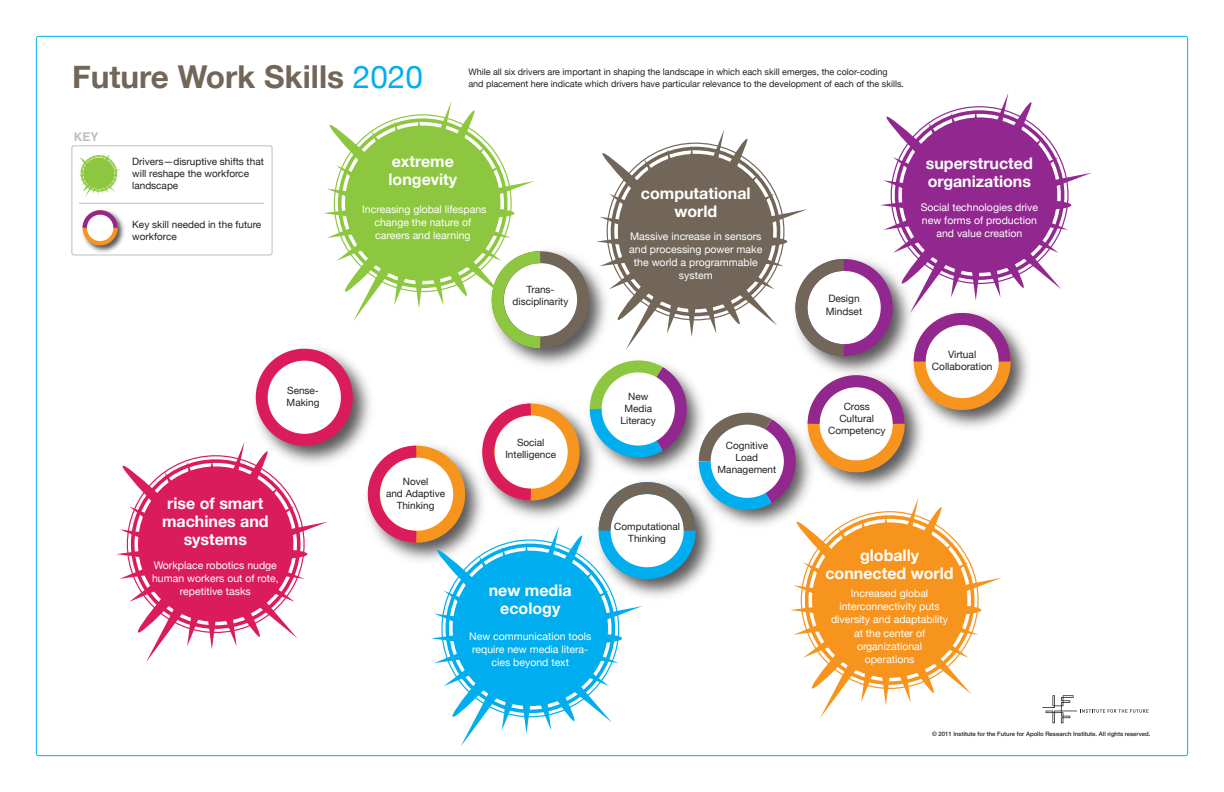
<style>
.page{position:relative;width:1224px;height:792px;background:#fff}
.page>*{position:absolute;margin:0;border:0;box-sizing:border-box;transform-origin:0 0}
.t1{font:700 31.5px "Helvetica Neue";color:#726659}
.t2{font:700 16px/18px "Helvetica Neue";color:#fff;text-align:center}
.t3{font:700 12px "Helvetica";color:#bcbec0}
.t4{font:10.5px/13.1px "Helvetica Neue";color:#fff;text-align:center}
.t5{font:10.1px/12.2px "Helvetica Neue";color:#231f20;text-align:center}
.t6{font:10px/12px "Helvetica Neue";color:#231f20;text-align:center}
.t7{font:9px/12px "Helvetica Neue";color:#231f20}
.t8{font:500 6px "Helvetica Neue";color:#231f20}
.s1{font-weight:400;color:#00aeef}
</style>
<div class="page">
<img style="left:507px;top:403px;width:77px;height:115px">
<svg style="left:489px;top:409px;width:85px;height:86px"></svg>
<div style="left:483px;top:404px;width:97px;height:97px;border:12px solid #f7941d;border-radius:50%"></div>
<svg style="left:485px;top:402px;width:58px;height:105px"></svg>
<img style="left:643px;top:543px;width:70px;height:54px">
<svg style="left:605px;top:488px;width:85px;height:85px"></svg>
<div style="left:599px;top:482px;width:97px;height:97px;border:12px solid #00aeef;border-radius:50%"></div>
<img style="left:1017px;top:336px;width:11px;height:68px">
<img style="left:514px;top:251px;width:70px;height:115px">
<svg style="left:498px;top:257px;width:85px;height:85px"></svg>
<div style="left:492px;top:251px;width:97px;height:97px;border:12px solid #726659;border-radius:50%"></div>
<img style="left:255px;top:348px;width:115px;height:114px">
<div style="left:262px;top:355px;width:85px;height:85px;background:#fff;border-radius:50%"></div>
<div style="left:256px;top:349px;width:97px;height:97px;border:12px solid #da1b5c;border-radius:50%"></div>
<img style="left:359px;top:436px;width:133px;height:125px">
<svg style="left:374px;top:452px;width:85px;height:85px"></svg>
<div style="left:368px;top:446px;width:97px;height:97px;border:12px solid #f7941d;border-radius:50%"></div>
<svg style="left:362px;top:440px;width:66px;height:109px"></svg>
<svg style="left:584px;top:258px;width:433px;height:285px"></svg>
<svg style="left:323px;top:101px;width:212px;height:220px"></svg>
<div style="left:345px;top:126px;width:155px;height:155px;background:#8dc73f;border-radius:50%"></div>
<svg style="left:596px;top:129px;width:212px;height:221px"></svg>
<div style="left:618px;top:154px;width:155px;height:155px;background:#726659;border-radius:50%"></div>
<svg style="left:116px;top:442px;width:212px;height:220px"></svg>
<div style="left:138px;top:466px;width:155px;height:156px;background:#da1b5c;border-radius:50%"></div>
<svg style="left:431px;top:526px;width:212px;height:220px"></svg>
<div style="left:453px;top:551px;width:155px;height:155px;background:#00aeef;border-radius:50%"></div>
<svg style="left:790px;top:498px;width:212px;height:220px"></svg>
<div style="left:812px;top:522px;width:155px;height:156px;background:#f7941d;border-radius:50%"></div>
<svg style="left:880px;top:93px;width:212px;height:220px"></svg>
<div style="left:902px;top:117px;width:155px;height:156px;background:#92278f;border-radius:50%"></div>
<svg style="left:1042px;top:695px;width:106px;height:28px"></svg>
<svg style="left:79px;top:153px;width:42px;height:44px"></svg>
<div style="left:83px;top:158px;width:31px;height:31px;background:#8dc73f;border-radius:50%"></div>
<img style="left:82px;top:218px;width:42px;height:35px">
<svg style="left:85px;top:212px;width:31px;height:31px"></svg>
<div style="left:83px;top:210px;width:35px;height:35px;border:4px solid #f7941d;border-radius:50%"></div>
<svg style="left:82px;top:210px;width:38px;height:22px"></svg>
<div style="left:72px;top:146px;width:200px;height:109px;border:1px solid #bcbec0;border-radius:2px"></div>
<hr style="left:79px;top:203px;width:185px;height:1px;background:#bcbec0">
<svg style="left:486px;top:245px;width:66px;height:109px"></svg>
<h1 class="t1" style="left:72px;top:48px;width:353px">Future Work Skills <span class="s1">2020</span></h1>
<p class="t7" style="left:468px;top:65px;width:437px">While all six drivers are important in shaping the landscape in which each skill emerges, the color-coding and placement here indicate which drivers have particular relevance to the development of each of the skills.</p>
<p class="t3" style="left:74px;top:127px;width:26px">KEY</p>
<p class="t6" style="left:132px;top:155px;width:133px;text-align:left">Drivers—disruptive shifts that will reshape the workforce landscape</p>
<p class="t6" style="left:132px;top:217px;width:130px;text-align:left">Key skill needed in the future workforce</p>
<p class="t6" style="left:287px;top:383px;width:34px;text-align:left">Sense-<br>Making</p>
<h2 class="t2" style="left:162px;top:494px;width:108px">rise of smart machines and systems</h2>
<p class="t4" style="left:152px;top:558px;width:128px">Workplace robotics nudge human workers out of rote, repetitive tasks</p>
<h2 class="t2" style="left:389px;top:151px;width:70px;text-align:left">extreme longevity</h2>
<p class="t4" style="left:362px;top:202px;width:126px">Increasing global lifespans change the nature of careers and learning</p>
<p class="t6" style="left:513px;top:283px;width:57px">Trans&shy;disciplinarity</p>
<h2 class="t2" style="left:641px;top:183px;width:111px">computational world</h2>
<p class="t4" style="left:629px;top:229px;width:135px">Massive increase in sensors and processing power make the world a programmable system</p>
<p class="t6" style="left:386px;top:475px;width:61px">Novel<br>and Adaptive<br>Thinking</p>
<p class="t6" style="left:505px;top:435px;width:52px">Social<br>Intelligence</p>
<p class="t6" style="left:621px;top:389px;width:37px">New<br>Media<br>Literacy</p>
<h2 class="t2" style="left:489px;top:581px;width:84px">new media ecology</h2>
<p class="t4" style="left:469px;top:629px;width:124px">New communication tools require new media litera&shy;cies beyond text</p>
<p class="t6" style="left:614px;top:519px;width:67px">Computational<br>Thinking</p>
<p class="t6" style="left:718px;top:439px;width:60px">Cognitive<br>Load<br>Management</p>
<p class="t5" style="left:826px;top:292px;width:38px;text-align:left">Design<br>Mindset</p>
<p class="t6" style="left:828px;top:400px;width:59px">Cross<br>Cultural<br>Competency</p>
<h2 class="t2" style="left:926px;top:153px;width:108px;text-align:left">superstructed organizations</h2>
<p class="t4" style="left:921px;top:200px;width:119px">Social technologies drive new forms of production and value creation</p>
<p class="t5" style="left:932px;top:347px;width:62px">Virtual<br>Collaboration</p>
<h2 class="t2" style="left:825px;top:545px;width:130px">globally connected world</h2>
<p class="t4" style="left:831px;top:586px;width:119px">Increased global interconnectivity puts diversity and adaptability at the center of organizational operations</p>
<p class="t8" style="left:932px;top:729px;width:220px">© 2011 Institute for the Future for Apollo Research Institute. All rights reserved.</p>
</div>
